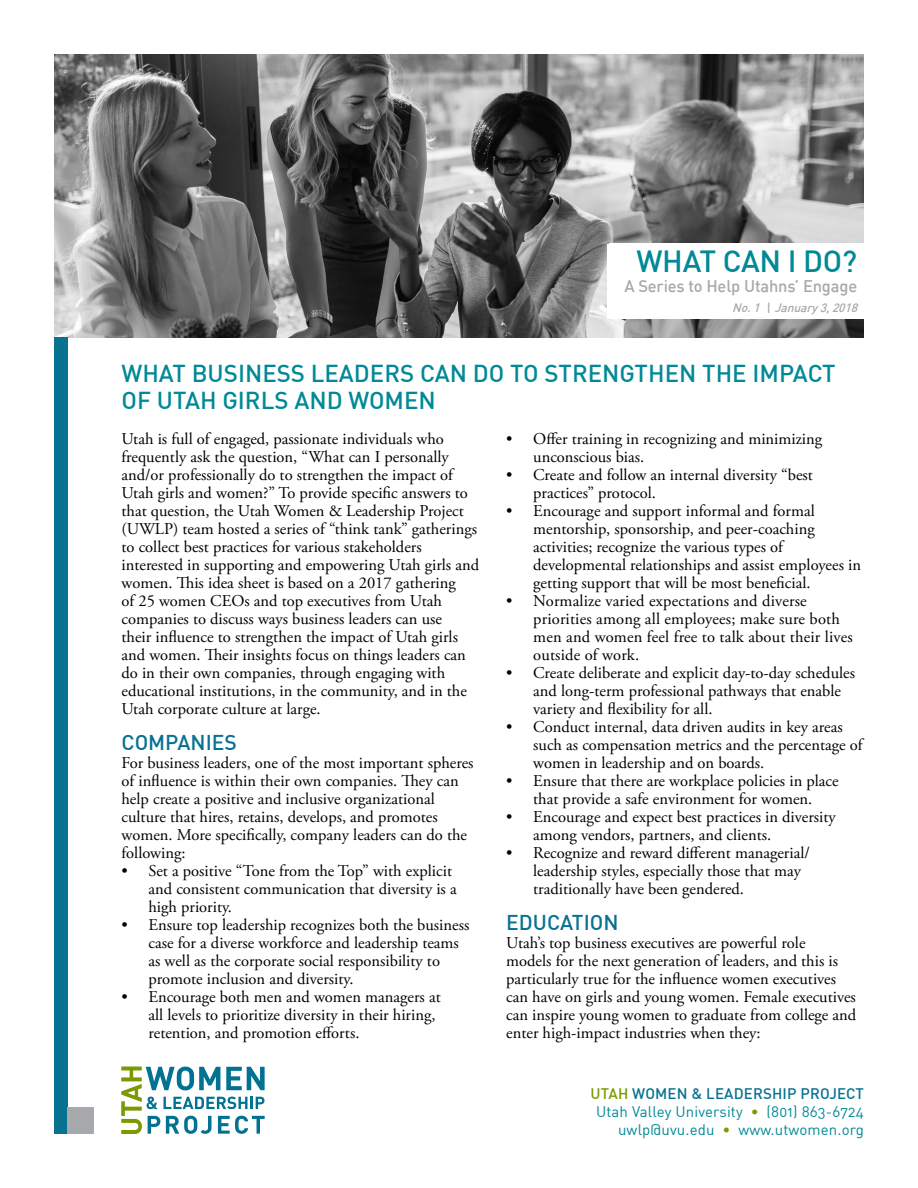
<style>
.page{position:relative;width:918px;height:1188px;background:#fff}
.page>*{position:absolute;margin:0;border:0;box-sizing:border-box;transform-origin:0 0}
.t1{font:500 30px "DIN";letter-spacing:-.01em;color:#008996}
.t2{font:500 24px/27px "DIN";color:#008996}
.t3{font:500 21px "DIN";color:#077292}
.t4{font:16.5px/18px "Adobe Garamond Pro";color:#000}
.t5{font:500 16.5px "DIN";letter-spacing:-.01em;color:#a7a9ac}
.t6{font:15px/18px "DIN Regular Alternate";letter-spacing:.01em;color:#008996;text-align:right}
.t7{font:500 15px "DIN";letter-spacing:.01em;color:#077292}
.t8{font:italic 500 12px "DIN";color:#a7a9ac}
.s1{font-style:normal}
.s2{color:#799a00}
</style>
<div class="page">
<img style="left:54px;top:54px;width:810px;height:284px">
<div style="left:609px;top:243px;width:257px;height:67px;background:#fff"></div>
<div style="left:54px;top:338px;width:14px;height:796px;background:#077292"></div>
<div style="left:68px;top:1107px;width:26px;height:27px;background:#a7a9ac"></div>
<svg style="left:122px;top:1066px;width:142px;height:68px"></svg>
<div style="left:608px;top:244px;width:256px;height:75px;background:#fff"></div>
<h1 class="t1" style="left:636px;top:242px;width:222px">WHAT CAN I DO?</h1>
<p class="t5" style="left:624px;top:275px;width:234px">A Series to Help Utahns’ Engage</p>
<p class="t8" style="left:732px;top:300px;width:130px">No.1 <span class="s1">|</span> January3,2018</p>
<h2 class="t2" style="left:122px;top:359px;width:716px">WHAT BUSINESS LEADERS CAN DO TO STRENGTHEN THE IMPACT<br>OF UTAH GIRLS AND WOMEN</h2>
<p class="t4" style="left:122px;top:430px;width:359px">Utah is full of engaged, passionate individuals who frequently ask the question, “What can I personally and/or professionally do to strengthen the impact of Utah girls and women?” To provide specific answers to that question, the Utah Women &amp; Leadership Project (UWLP) team hosted a series of “think tank” gatherings to collect best practices for various stakeholders interested in supporting and empowering Utah girls and women. This idea sheet is based on a 2017 gathering<br>of 25 women CEOs and top executives from Utah companies to discuss ways business leaders can use<br>their influence to strengthen the impact of Utah girls and women. Their insights focus on things leaders can do in their own companies, through engaging with educational institutions, in the community, and in the Utah corporate culture at large.</p>
<p class="t3" style="left:122px;top:729px;width:117px">COMPANIES</p>
<p class="t4" style="left:122px;top:754px;width:354px">For business leaders, one of the most important spheres of influence is within their own companies. They can help create a positive and inclusive organizational culture that hires, retains, develops, and promotes women. More specifically, company leaders can do the following:</p>
<p class="t4" style="left:148px;top:862px;width:310px;text-indent:-27px">• Set a positive “Tone from the Top” with explicit and consistent communication that diversity is a high priority.</p>
<p class="t4" style="left:148px;top:916px;width:322px;text-indent:-27px">• Ensure top leadership recognizes both the business case for a diverse workforce and leadership teams as well as the corporate social responsibility to promote inclusion and diversity.</p>
<p class="t4" style="left:148px;top:988px;width:294px;text-indent:-27px">• Encourage both men and women managers at all levels to prioritize diversity in their hiring, retention, and promotion efforts.</p>
<p class="t4" style="left:533px;top:430px;width:291px;text-indent:-27px">• Offer training in recognizing and minimizing unconscious bias.</p>
<p class="t4" style="left:533px;top:466px;width:281px;text-indent:-27px">• Create and follow an internal diversity “best practices” protocol.</p>
<p class="t4" style="left:533px;top:502px;width:329px;text-indent:-27px">• Encourage and support informal and formal mentorship, sponsorship, and peer-coaching activities; recognize the various types of developmental relationships and assist employees in getting support that will be most beneficial.</p>
<p class="t4" style="left:533px;top:592px;width:321px;text-indent:-27px">• Normalize varied expectations and diverse priorities among all employees; make sure both men and women feel free to talk about their lives outside of work.</p>
<p class="t4" style="left:533px;top:664px;width:323px;text-indent:-27px">• Create deliberate and explicit day-to-day schedules and long-term professional pathways that enable variety and flexibility for all.</p>
<p class="t4" style="left:533px;top:718px;width:331px;text-indent:-27px">• Conduct internal, data driven audits in key areas such as compensation metrics and the percentage of women in leadership and on boards.</p>
<p class="t4" style="left:506px;top:772px;width:334px;text-align:center">• Ensure that there are workplace policies in place that provide a safe environment for women.</p>
<p class="t4" style="left:533px;top:808px;width:304px;text-indent:-27px">• Encourage and expect best practices in diversity among vendors, partners, and clients.</p>
<p class="t4" style="left:533px;top:844px;width:278px;text-indent:-27px">• Recognize and reward different managerial/ leadership styles, especially those that may traditionally have been gendered.</p>
<p class="t3" style="left:506px;top:909px;width:114px">EDUCATION</p>
<p class="t4" style="left:506px;top:934px;width:352px">Utah’s top business executives are powerful role<br>models for the next generation of leaders, and this is particularly true for the influence women executives can have on girls and young women. Female executives can inspire young women to graduate from college and enter high-impact industries when they:</p>
<p class="t7" style="left:591px;top:1084px;width:275px"><span class="s2">UTAH</span> WOMEN &amp; LEADERSHIP PROJECT</p>
<p class="t6" style="left:596px;top:1102px;width:269px">Utah Valley University <span class="s2">•</span> (801) 863-6724 uwlp@uvu.edu <span class="s2">•</span> www.utwomen.org</p>
</div>
